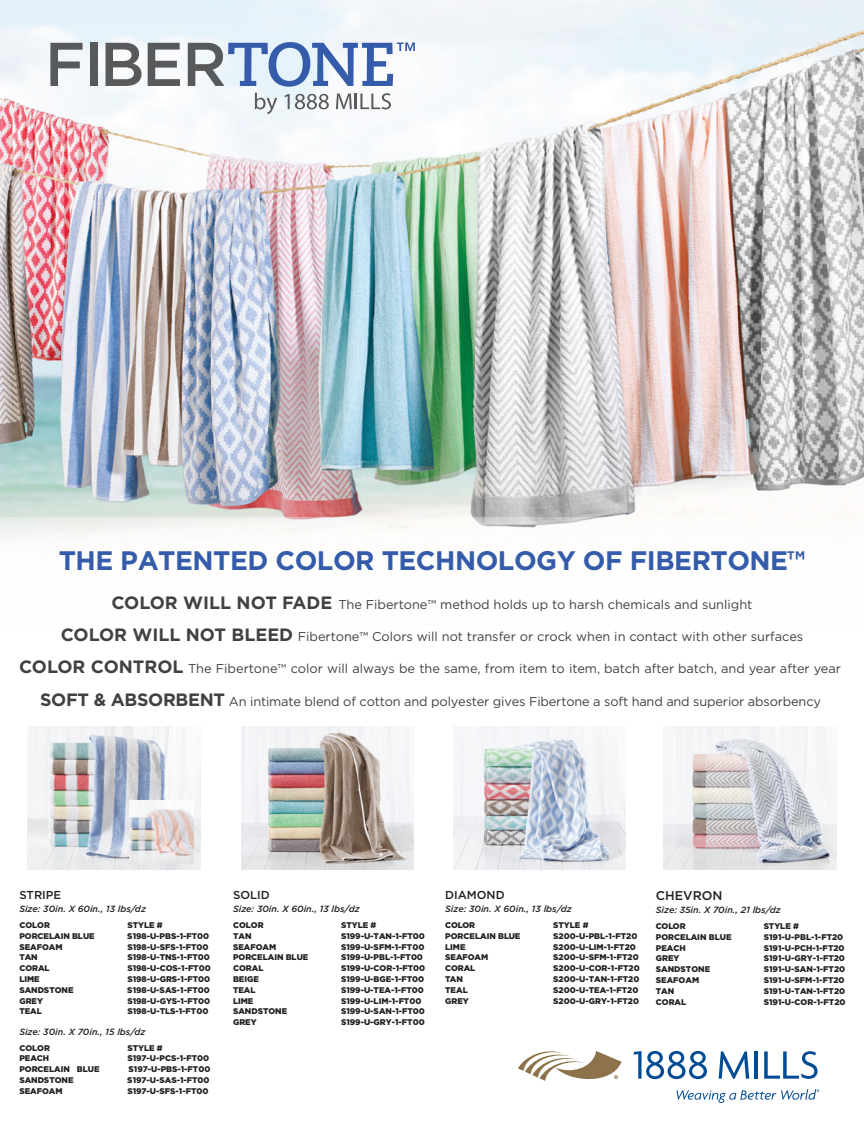
<style>
.page{position:relative;width:864px;height:1134px;background:#fff}
.page>*{position:absolute;margin:0;border:0;box-sizing:border-box;transform-origin:0 0}
.t1{font:700 26.7px "Gotham";letter-spacing:-.02em;color:#345caa}
.t2{font:12.75px "Gotham";color:#414042}
.t3{font:500 12.6px "Gotham";color:#231f20}
.t4{font:500 11.55px "Gotham";color:#231f20}
.t5{font:italic 500 9px "Gotham";color:#231f20}
.t6{font:900 8.25px "Gotham";letter-spacing:-.005em;color:#231f20}
.s1{font-weight:700;font-size:17.85px}
</style>
<div class="page">
<img style="left:0;top:0;width:864px;height:518px">
<svg style="left:50px;top:43px;width:33px;height:43px"></svg>
<div style="left:90px;top:43px;width:8px;height:43px;background:#58595b"></div>
<svg style="left:106px;top:43px;width:36px;height:43px"></svg>
<svg style="left:148px;top:43px;width:32px;height:43px"></svg>
<svg style="left:188px;top:42px;width:227px;height:45px"></svg>
<svg style="left:255px;top:93px;width:22px;height:21px"></svg>
<svg style="left:285px;top:94px;width:44px;height:15px"></svg>
<svg style="left:336px;top:93px;width:55px;height:16px"></svg>
<img style="left:453px;top:726px;width:173px;height:144px">
<img style="left:664px;top:726px;width:173px;height:144px">
<img style="left:27px;top:726px;width:173px;height:144px">
<img style="left:130px;top:800px;width:63px;height:64px">
<img style="left:241px;top:726px;width:173px;height:144px">
<svg style="left:518px;top:1051px;width:104px;height:30px"></svg>
<svg style="left:633px;top:1051px;width:74px;height:28px"></svg>
<svg style="left:719px;top:1051px;width:30px;height:28px"></svg>
<hr style="left:755px;top:1051px;width:3px;height:28px;background:#004c94">
<svg style="left:764px;top:1051px;width:54px;height:28px"></svg>
<svg style="left:676px;top:1089px;width:143px;height:14px"></svg>
<h1 class="t1" style="left:59px;top:545px;width:748px">THE PATENTED COLOR TECHNOLOGY OF FIBERTONE™</h1>
<h2 class="t2" style="left:112px;top:597px;width:642px"><span class="s1">COLOR WILL NOT FADE</span> The Fibertone™ method holds up to harsh chemicals and sunlight</h2>
<h2 class="t2" style="left:61px;top:630px;width:744px"><span class="s1">COLOR WILL NOT BLEED</span> Fibertone™ Colors will not transfer or crock when in contact with other surfaces</h2>
<h2 class="t2" style="left:19px;top:662px;width:823px"><span class="s1">COLOR CONTROL</span> The Fibertone™ color will always be the same, from item to item, batch after batch, and year after year</h2>
<h2 class="t2" style="left:40px;top:694px;width:782px"><span class="s1">SOFT &amp; ABSORBENT</span> An intimate blend of cotton and polyester gives Fibertone a soft hand and superior absorbency</h2>
<h3 class="t4" style="left:19px;top:888px;width:43px">STRIPE</h3>
<p class="t5" style="left:19px;top:904px;width:128px">Size: 30in. X 60in., 13 lbs/dz</p>
<p class="t6" style="left:19px;top:919px;width:32px">COLOR</p>
<p class="t6" style="left:127px;top:919px;width:37px">STYLE #</p>
<p class="t6" style="left:19px;top:930px;width:77px">PORCELAIN BLUE</p>
<p class="t6" style="left:127px;top:930px;width:83px">S198-U-PBS-1-FT00</p>
<p class="t6" style="left:19px;top:941px;width:45px">SEAFOAM</p>
<p class="t6" style="left:127px;top:941px;width:83px">S198-U-SFS-1-FT00</p>
<p class="t6" style="left:19px;top:952px;width:20px">TAN</p>
<p class="t6" style="left:127px;top:952px;width:84px">S198-U-TNS-1-FT00</p>
<p class="t6" style="left:19px;top:963px;width:32px">CORAL</p>
<p class="t6" style="left:127px;top:963px;width:85px">S198-U-COS-1-FT00</p>
<p class="t6" style="left:19px;top:973px;width:22px">LIME</p>
<p class="t6" style="left:127px;top:973px;width:84px">S198-U-GRS-1-FT00</p>
<p class="t6" style="left:19px;top:984px;width:56px">SANDSTONE</p>
<p class="t6" style="left:127px;top:984px;width:84px">S198-U-SAS-1-FT00</p>
<p class="t6" style="left:19px;top:995px;width:25px">GREY</p>
<p class="t6" style="left:127px;top:995px;width:84px">S198-U-GYS-1-FT00</p>
<p class="t6" style="left:19px;top:1006px;width:24px">TEAL</p>
<p class="t6" style="left:127px;top:1006px;width:83px">S198-U-TLS-1-FT00</p>
<p class="t5" style="left:19px;top:1027px;width:128px">Size: 30in. X 70in., 15 lbs/dz</p>
<p class="t6" style="left:19px;top:1042px;width:32px">COLOR</p>
<p class="t6" style="left:127px;top:1042px;width:37px">STYLE #</p>
<p class="t6" style="left:19px;top:1053px;width:31px">PEACH</p>
<p class="t6" style="left:127px;top:1053px;width:83px">S197-U-PCS-1-FT00</p>
<p class="t6" style="left:19px;top:1064px;width:82px">PORCELAIN BLUE</p>
<p class="t6" style="left:129px;top:1064px;width:83px">S197-U-PBS-1-FT00</p>
<p class="t6" style="left:19px;top:1074px;width:56px">SANDSTONE</p>
<p class="t6" style="left:127px;top:1074px;width:84px">S197-U-SAS-1-FT00</p>
<p class="t6" style="left:19px;top:1085px;width:45px">SEAFOAM</p>
<p class="t6" style="left:127px;top:1085px;width:83px">S197-U-SFS-1-FT00</p>
<h3 class="t4" style="left:233px;top:888px;width:38px">SOLID</h3>
<p class="t5" style="left:233px;top:904px;width:128px">Size: 30in. X 60in., 13 lbs/dz</p>
<p class="t6" style="left:233px;top:919px;width:32px">COLOR</p>
<p class="t6" style="left:341px;top:919px;width:37px">STYLE #</p>
<p class="t6" style="left:233px;top:930px;width:20px">TAN</p>
<p class="t6" style="left:341px;top:930px;width:85px">S199-U-TAN-1-FT00</p>
<p class="t6" style="left:233px;top:941px;width:45px">SEAFOAM</p>
<p class="t6" style="left:341px;top:941px;width:85px">S199-U-SFM-1-FT00</p>
<p class="t6" style="left:233px;top:952px;width:77px">PORCELAIN BLUE</p>
<p class="t6" style="left:341px;top:952px;width:83px">S199-U-PBL-1-FT00</p>
<p class="t6" style="left:233px;top:963px;width:32px">CORAL</p>
<p class="t6" style="left:341px;top:963px;width:86px">S199-U-COR-1-FT00</p>
<p class="t6" style="left:233px;top:973px;width:27px">BEIGE</p>
<p class="t6" style="left:341px;top:973px;width:85px">S199-U-BGE-1-FT00</p>
<p class="t6" style="left:233px;top:984px;width:24px">TEAL</p>
<p class="t6" style="left:341px;top:984px;width:84px">S199-U-TEA-1-FT00</p>
<p class="t6" style="left:233px;top:995px;width:22px">LIME</p>
<p class="t6" style="left:341px;top:995px;width:82px">S199-U-LIM-1-FT00</p>
<p class="t6" style="left:233px;top:1006px;width:56px">SANDSTONE</p>
<p class="t6" style="left:341px;top:1006px;width:85px">S199-U-SAN-1-FT00</p>
<p class="t6" style="left:233px;top:1017px;width:25px">GREY</p>
<p class="t6" style="left:341px;top:1017px;width:85px">S199-U-GRY-1-FT00</p>
<h3 class="t4" style="left:445px;top:888px;width:61px">DIAMOND</h3>
<p class="t5" style="left:445px;top:904px;width:128px">Size: 30in. X 60in., 13 lbs/dz</p>
<p class="t6" style="left:445px;top:919px;width:31px">COLOR</p>
<p class="t6" style="left:553px;top:919px;width:37px">STYLE #</p>
<p class="t6" style="left:445px;top:930px;width:77px">PORCELAIN BLUE</p>
<p class="t6" style="left:553px;top:930px;width:86px">S200-U-PBL-1-FT20</p>
<p class="t6" style="left:445px;top:941px;width:22px">LIME</p>
<p class="t6" style="left:553px;top:941px;width:84px">S200-U-LIM-1-FT20</p>
<p class="t6" style="left:445px;top:952px;width:45px">SEAFOAM</p>
<p class="t6" style="left:553px;top:952px;width:87px">S200-U-SFM-1-FT20</p>
<p class="t6" style="left:445px;top:963px;width:32px">CORAL</p>
<p class="t6" style="left:553px;top:963px;width:88px">S200-U-COR-1-FT20</p>
<p class="t6" style="left:445px;top:973px;width:19px">TAN</p>
<p class="t6" style="left:553px;top:973px;width:88px">S200-U-TAN-1-FT20</p>
<p class="t6" style="left:445px;top:984px;width:24px">TEAL</p>
<p class="t6" style="left:553px;top:984px;width:87px">S200-U-TEA-1-FT20</p>
<p class="t6" style="left:445px;top:995px;width:25px">GREY</p>
<p class="t6" style="left:553px;top:995px;width:87px">S200-U-GRY-1-FT20</p>
<h3 class="t3" style="left:656px;top:888px;width:68px">CHEVRON</h3>
<p class="t5" style="left:656px;top:905px;width:126px">Size: 35in. X 70in., 21 lbs/dz</p>
<p class="t6" style="left:656px;top:920px;width:31px">COLOR</p>
<p class="t6" style="left:764px;top:920px;width:37px">STYLE #</p>
<p class="t6" style="left:656px;top:931px;width:77px">PORCELAIN BLUE</p>
<p class="t6" style="left:764px;top:931px;width:81px">S191-U-PBL-1-FT20</p>
<p class="t6" style="left:656px;top:942px;width:31px">PEACH</p>
<p class="t6" style="left:764px;top:942px;width:82px">S191-U-PCH-1-FT20</p>
<p class="t6" style="left:656px;top:953px;width:25px">GREY</p>
<p class="t6" style="left:764px;top:953px;width:83px">S191-U-GRY-1-FT20</p>
<p class="t6" style="left:656px;top:964px;width:56px">SANDSTONE</p>
<p class="t6" style="left:764px;top:964px;width:83px">S191-U-SAN-1-FT20</p>
<p class="t6" style="left:656px;top:974px;width:45px">SEAFOAM</p>
<p class="t6" style="left:764px;top:974px;width:82px">S191-U-SFM-1-FT20</p>
<p class="t6" style="left:656px;top:985px;width:20px">TAN</p>
<p class="t6" style="left:764px;top:985px;width:83px">S191-U-TAN-1-FT20</p>
<p class="t6" style="left:656px;top:996px;width:32px">CORAL</p>
<p class="t6" style="left:764px;top:996px;width:83px">S191-U-COR-1-FT20</p>
</div>
